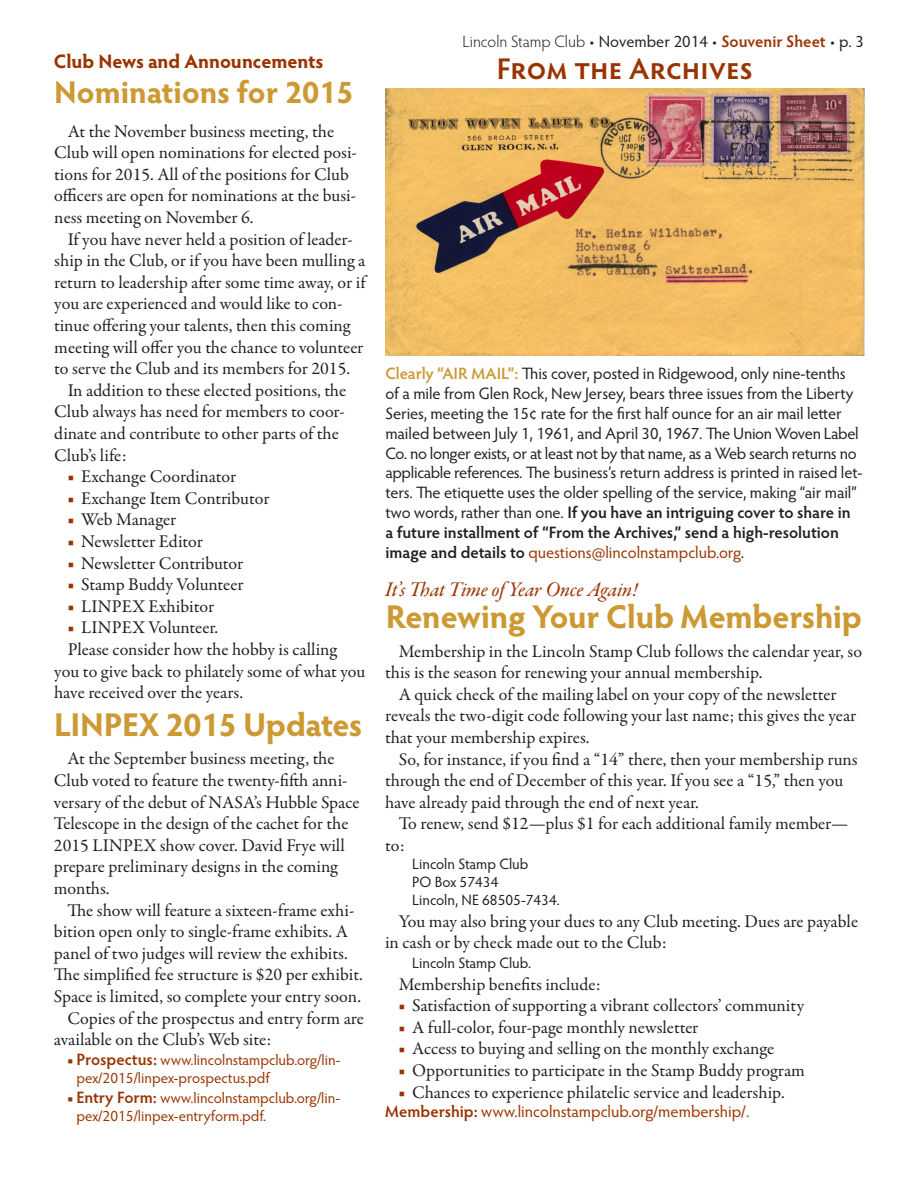
<style>
.page{position:relative;width:918px;height:1188px;background:#fff}
.page>*{position:absolute;margin:0;border:0;box-sizing:border-box;transform-origin:0 0}
.t1{font:700 33px "Hypatia Sans Pro";letter-spacing:-.005em;color:#c93}
.t2{font:700 31.5px "Hypatia Sans Pro";color:#c93}
.t3{font:600 30px "Hypatia Sans Pro";letter-spacing:.01em;color:#993400}
.t4{font:21px "Garamond Premr Pro Med It Subh";color:#993400}
.t5{font:700 19.5px "Hypatia Sans Pro";color:#993400}
.t6{font:18px/21.6px "Garamond Premr Pro";color:#231f20}
.t7{font:16.5px/19.8px "Hypatia Sans Pro";letter-spacing:-.01em;color:#231f20}
.t8{font:16.5px "Hypatia Sans Pro";color:#993400}
.t9{font:15px/18px "Hypatia Sans Pro";color:#993400}
.t10{font:15px/18px "Hypatia Sans Pro";color:#231f20}
.s1{font-family:"Hypatia Sans Pro";font-weight:600;font-size:16.5px;color:#993400}
.s2{font-weight:600;font-size:16.5px}
.s3{font-weight:300}
.s4{font-weight:600;color:#993400}
.s5{font-weight:600;color:#c93}
.s6{font-weight:600}
.s7{color:#993400}
</style>
<div class="page">
<img style="left:386px;top:88px;width:478px;height:267px">
<p class="t5" style="left:54px;top:48px;width:271px">Club News and Announcements</p>
<h2 class="t2" style="left:54px;top:70px;width:301px">Nominations for 2015</h2>
<p class="t6" style="left:54px;top:121px;width:304px;text-indent:14px">At the November business meeting, the Club will open nominations for elected posi&shy;tions for 2015. All of the positions for Club officers are open for nominations at the busi&shy;ness meeting on November 6.</p>
<p class="t6" style="left:68px;top:229px;width:286px">If you have never held a position of leader-</p>
<p class="t6" style="left:54px;top:250px;width:312px">ship in the Club, or if you have been mulling a</p>
<p class="t6" style="left:54px;top:272px;width:313px">return to leadership after some time away, or if</p>
<p class="t6" style="left:54px;top:293px;width:290px">you are experienced and would like to con-</p>
<p class="t6" style="left:54px;top:315px;width:297px">tinue offering your talents, then this coming</p>
<p class="t6" style="left:54px;top:337px;width:311px">meeting will offer you the chance to volunteer</p>
<p class="t6" style="left:54px;top:358px;width:297px">to serve the Club and its members for 2015.</p>
<p class="t6" style="left:68px;top:380px;width:280px">In addition to these elected positions, the</p>
<p class="t6" style="left:54px;top:401px;width:292px">Club always has need for members to coor-</p>
<p class="t6" style="left:54px;top:423px;width:286px">dinate and contribute to other parts of the</p>
<p class="t6" style="left:54px;top:445px;width:74px">Club’s life:</p>
<p class="t6" style="left:68px;top:466px;width:170px"><span class="s1">■</span> Exchange Coordinator</p>
<p class="t6" style="left:68px;top:488px;width:203px"><span class="s1">■</span> Exchange Item Contributor</p>
<p class="t6" style="left:68px;top:509px;width:110px"><span class="s1">■</span> Web Manager</p>
<p class="t6" style="left:68px;top:531px;width:137px"><span class="s1">■</span> Newsletter Editor</p>
<p class="t6" style="left:68px;top:553px;width:177px"><span class="s1">■</span> Newsletter Contributor</p>
<p class="t6" style="left:68px;top:574px;width:177px"><span class="s1">■</span> Stamp Buddy Volunteer</p>
<p class="t6" style="left:68px;top:596px;width:148px"><span class="s1">■</span> LINPEX Exhibitor</p>
<p class="t6" style="left:68px;top:617px;width:152px"><span class="s1">■</span> LINPEX Volunteer.</p>
<p class="t6" style="left:68px;top:639px;width:271px">Please consider how the hobby is calling</p>
<p class="t6" style="left:54px;top:661px;width:313px">you to give back to philately some of what you</p>
<p class="t6" style="left:54px;top:682px;width:190px">have received over the years.</p>
<h1 class="t1" style="left:54px;top:701px;width:309px">LINPEX 2015 Updates</h1>
<p class="t6" style="left:54px;top:748px;width:307px;text-indent:14px">At the September business meeting, the Club voted to feature the twenty-fifth anni&shy;versary of the debut of NASA’s Hubble Space Telescope in the design of the cachet for the 2015 LINPEX show cover. David Frye will prepare preliminary designs in the coming months.</p>
<p class="t6" style="left:67px;top:900px;width:288px">The show will feature a sixteen-frame exhi-</p>
<p class="t6" style="left:54px;top:921px;width:296px">bition open only to single-frame exhibits. A</p>
<p class="t6" style="left:54px;top:943px;width:295px">panel of two judges will review the exhibits.</p>
<p class="t6" style="left:54px;top:964px;width:310px">The simplified fee structure is $20 per exhibit.</p>
<p class="t6" style="left:54px;top:986px;width:309px">Space is limited, so complete your entry soon.</p>
<p class="t6" style="left:67px;top:1008px;width:298px">Copies of the prospectus and entry form are</p>
<p class="t6" style="left:54px;top:1029px;width:219px">available on the Club’s Web site:</p>
<p class="t9" style="left:76px;top:1050px;width:265px;text-indent:-9px">■ <span class="s2">Prospectus:</span> www.lincolnstampclub.org/lin&shy;pex/2015/linpex-prospectus.pdf</p>
<p class="t9" style="left:76px;top:1088px;width:265px;text-indent:-9px">■ <span class="s2">Entry Form:</span> www.lincolnstampclub.org/lin&shy;pex/2015/linpex-entryform.pdf.</p>
<p class="t7" style="left:463px;top:31px;width:403px"><span class="s3">Lincoln Stamp Club</span> • November 2014 • <span class="s4">Souvenir Sheet</span> • p. 3</p>
<h3 class="t3" style="left:497px;top:48px;width:257px">From the Archives</h3>
<p class="t7" style="left:385px;top:363px;width:478px"><span class="s5">Clearly “AIR MAIL”:</span> This cover, posted in Ridgewood, only nine-tenths of a mile from Glen Rock, New Jersey, bears three issues from the Liberty Series, meeting the 15¢ rate for the first half ounce for an air mail letter mailed between July 1, 1961, and April 30, 1967. The Union Woven Label Co. no longer exists, or at least not by that name, as a Web search returns no applicable references. The business’s return address is printed in raised let&shy;ters. The etiquette uses the older spelling of the service, making “air mail” two words, rather than one. <span class="s6">If you have an intriguing cover to share in a future installment of “From the Archives,” send a high-resolution image and details to</span> <span class="s7">questions@lincolnstampclub.org</span>.</p>
<p class="t4" style="left:385px;top:577px;width:254px">It’s That Time of Year Once Again!</p>
<h1 class="t1" style="left:386px;top:594px;width:478px">Renewing Your Club Membership</h1>
<p class="t6" style="left:385px;top:641px;width:478px;text-indent:14px">Membership in the Lincoln Stamp Club follows the calendar year, so this is the season for renewing your annual membership.</p>
<p class="t6" style="left:385px;top:684px;width:473px;text-indent:14px">A quick check of the mailing label on your copy of the newsletter reveals the two-digit code following your last name; this gives the year that your membership expires.</p>
<p class="t6" style="left:385px;top:749px;width:474px;text-indent:14px">So, for instance, if you find a “14” there, then your membership runs through the end of December of this year. If you see a “15,” then you have already paid through the end of next year.</p>
<p class="t6" style="left:385px;top:813px;width:465px;text-indent:14px">To renew, send $12—plus $1 for each additional family member— to:</p>
<p class="t10" style="left:412px;top:854px;width:149px">Lincoln Stamp Club<br>PO Box 57434<br>Lincoln, NE 68505-7434.</p>
<p class="t6" style="left:385px;top:911px;width:474px;text-indent:14px">You may also bring your dues to any Club meeting. Dues are payable in cash or by check made out to the Club:</p>
<p class="t10" style="left:412px;top:953px;width:120px">Lincoln Stamp Club.</p>
<p class="t6" style="left:399px;top:974px;width:204px">Membership benefits include:</p>
<p class="t6" style="left:399px;top:995px;width:407px"><span class="s1">■</span> Satisfaction of supporting a vibrant collectors’ community</p>
<p class="t6" style="left:399px;top:1017px;width:301px"><span class="s1">■</span> A full-color, four-page monthly newsletter</p>
<p class="t6" style="left:399px;top:1038px;width:377px"><span class="s1">■</span> Access to buying and selling on the monthly exchange</p>
<p class="t6" style="left:399px;top:1060px;width:408px"><span class="s1">■</span> Opportunities to participate in the Stamp Buddy program</p>
<p class="t6" style="left:399px;top:1082px;width:388px"><span class="s1">■</span> Chances to experience philatelic service and leadership.</p>
<p class="t8" style="left:385px;top:1101px;width:366px"><span class="s6">Membership:</span> www.lincolnstampclub.org/membership/.</p>
</div>
